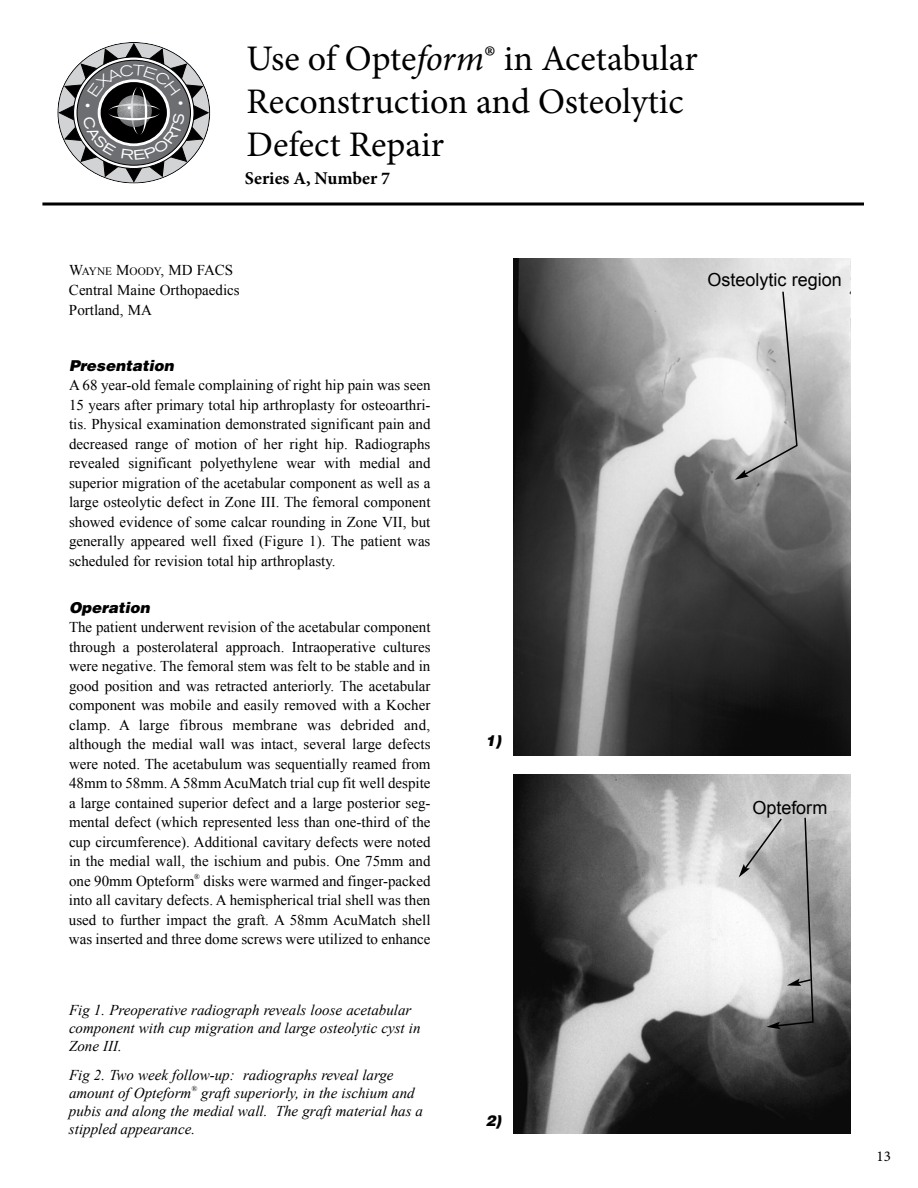
<style>
.page{position:relative;width:918px;height:1188px;background:#fff}
.page>*{position:absolute;margin:0;border:0;box-sizing:border-box;transform-origin:0 0}
.t1{font:36px/43.2px "Minion Pro";color:#000}
.t2{font:expanded 30px/36px "Akzidenz Grotesk BE";color:#000}
.t3{font:18px "Arial";color:#000}
.t4{font:700 18px "Minion Pro";color:#000}
.t5{font:15px/19.5px "Times New Roman";color:#000;text-align:justify}
.t6{font:italic 15px/18px "Times New Roman";color:#000}
.t7{font:italic 900 15px "Helvetica";color:#000}
.t8{font:15px "Minion Pro";color:#000}
.s1{font-style:italic}
.s2{font-size:11.25px}
</style>
<div class="page">
<svg style="left:42px;top:202px;width:822px;height:4px;background:#3f3f3f"></svg>
<img style="left:513px;top:259px;width:337px;height:497px">
<img style="left:513px;top:774px;width:337px;height:360px">
<svg style="left:735px;top:290px;width:63px;height:190px"></svg>
<svg style="left:739px;top:816px;width:75px;height:213px"></svg>
<svg style="left:59px;top:43px;width:150px;height:139px"></svg>
<h1 class="t1" style="left:246px;top:37px;width:453px">Use of Opte<span class="s1">form</span>® in Acetabular<br>Reconstruction and Osteolytic<br>Defect Repair</h1>
<h2 class="t2" style="left:230px;top:49px;width:520px">Use of Opteform in Acetabular<br>Reconstruction and Osteolytic<br>Defect Repair</h2>
<p class="t4" style="left:245px;top:165px;width:147px">Series A, Number 7</p>
<p class="t5" style="left:69px;top:260px;width:172px;line-height:20px;text-align:left">W<span class="s2">AYNE</span> M<span class="s2">OODY</span>, MD FACS<br>Central Maine Orthopaedics<br>Portland, MA</p>
<p class="t7" style="left:69px;top:356px;width:110px">Presentation</p>
<p class="t5" style="left:69px;top:375px;width:363px">A 68 year-old female complaining of right hip pain was seen 15 years after primary total hip arthroplasty for osteoarthri&shy;tis. Physical examination demonstrated significant pain and decreased range of motion of her right hip. Radiographs revealed significant polyethylene wear with medial and superior migration of the acetabular component as well as a large osteolytic defect in Zone III. The femoral component showed evidence of some calcar rounding in Zone VII, but generally appeared well fixed (Figure 1). The patient was scheduled for revision total hip arthroplasty.</p>
<p class="t7" style="left:69px;top:598px;width:86px">Operation</p>
<p class="t5" style="left:69px;top:617px;width:363px">The patient underwent revision of the acetabular component through a posterolateral approach. Intraoperative cultures were negative. The femoral stem was felt to be stable and in good position and was retracted anteriorly. The acetabular component was mobile and easily removed with a Kocher clamp. A large fibrous membrane was debrided and, although the medial wall was intact, several large defects were noted. The acetabulum was sequentially reamed from 48mm to 58mm. A 58mm AcuMatch trial cup fit well despite a large contained superior defect and a large posterior seg&shy;mental defect (which represented less than one-third of the cup circumference). Additional cavitary defects were noted in the medial wall, the ischium and pubis. One 75mm and one 90mm Opteform<sup>®</sup> disks were warmed and finger-packed into all cavitary defects. A hemispherical trial shell was then used to further impact the graft. A 58mm AcuMatch shell was inserted and three dome screws were utilized to enhance</p>
<p class="t6" style="left:69px;top:1001px;width:353px">Fig 1. Preoperative radiograph reveals loose acetabular component with cup migration and large osteolytic cyst in<br>Zone III.</p>
<p class="t6" style="left:69px;top:1065px;width:356px">Fig 2. Two week follow-up: radiographs reveal large amount of Opteform<sup>®</sup> graft superiorly, in the ischium and pubis and along the medial wall. The graft material has a stippled appearance.</p>
<p class="t7" style="left:486px;top:731px;width:21px">1)</p>
<p class="t7" style="left:486px;top:1110px;width:21px">2)</p>
<p class="t3" style="left:707px;top:268px;width:136px">Osteolytic region</p>
<p class="t3" style="left:753px;top:796px;width:76px">Opteform</p>
<p class="t8" style="left:877px;top:1146px;width:16px">13</p>
</div>
